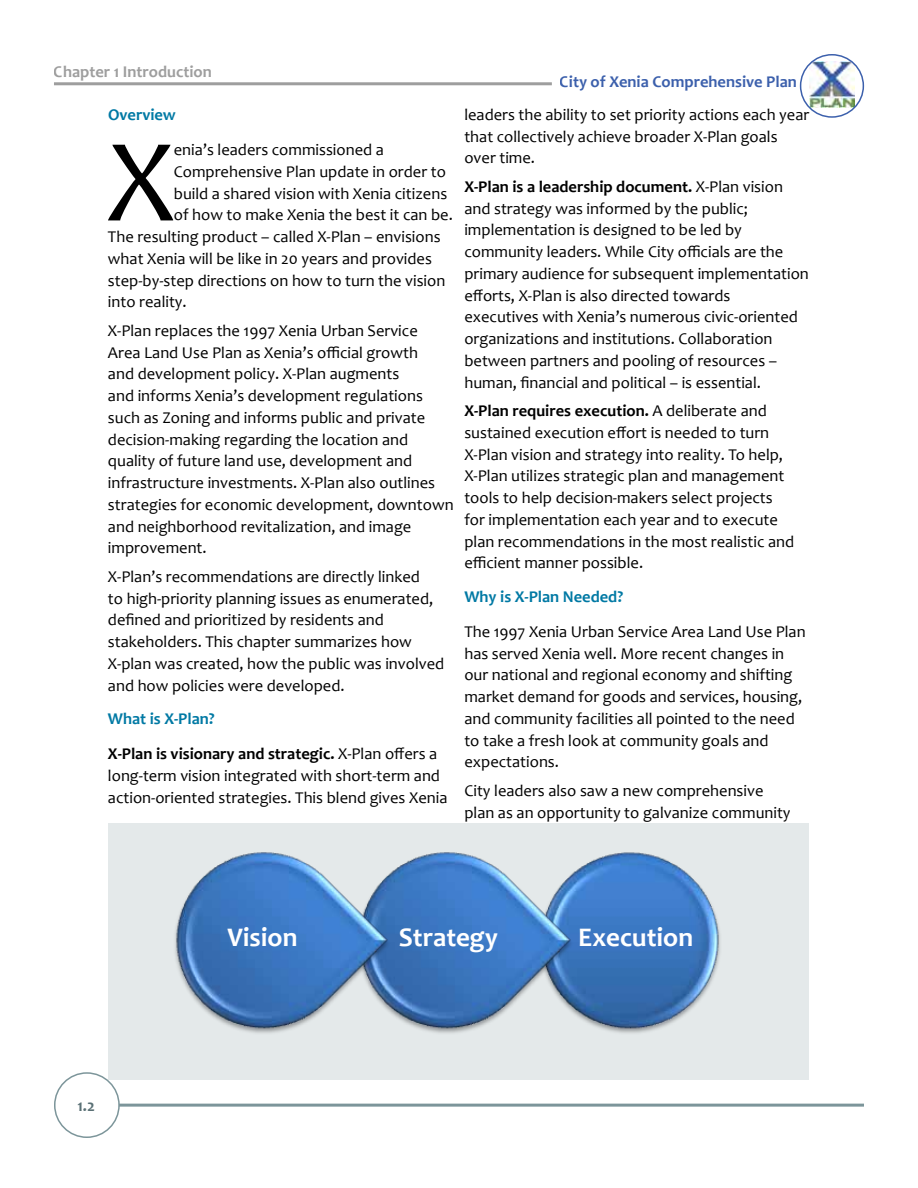
<style>
.page{position:relative;width:918px;height:1188px;background:#fff}
.page>*{position:absolute;margin:0;border:0;box-sizing:border-box;transform-origin:0 0}
.t1{font:119.1px "Candara";color:#000}
.t2{font:700 27px "Candara";color:#fff}
.t3{font:16.5px/21.8px "Candara";color:#000}
.t4{font:700 16.5px/35.2px "Candara";color:#000}
.t5{font:700 16.5px "Candara";color:#3c60ac}
.t6{font:700 16.5px "Candara";color:#0079a4}
.t7{font:700 16.5px "Candara";color:#9e9e9e}
.t8{font:700 16.5px "Candara";color:#5a7075}
.s1{color:#0079a4}
.s2{font-weight:400}
.s3{font-weight:700}
</style>
<div class="page">
<div style="left:108px;top:824px;width:700px;height:256px;background:#e4e9ea"></div>
<img style="left:578px;top:852px;width:142px;height:181px">
<img style="left:395px;top:852px;width:183px;height:181px">
<img style="left:175px;top:852px;width:220px;height:181px">
<svg style="left:801px;top:55px;width:62px;height:62px"></svg>
<img style="left:809px;top:62px;width:46px;height:45px">
<div style="left:800px;top:54px;width:64px;height:64px;border:2px solid #3c60ac;border-radius:50%"></div>
<hr style="left:54px;top:82px;width:498px;height:3px;background:#9e9e9e">
<hr style="left:54px;top:1104px;width:810px;height:3px;background:#7c959a">
<div style="left:55px;top:1073px;width:64px;height:64px;background:#fff;border-radius:50%"></div>
<div style="left:54px;top:1072px;width:66px;height:66px;border:2px solid #7c959a;border-radius:50%"></div>
<p class="t7" style="left:54px;top:61px;width:159px">Chapter 1 Introduction</p>
<p class="t6" style="left:108px;top:104px;width:69px">Overview</p>
<h1 class="t1" style="left:107px;top:107px;width:68px">X</h1>
<p class="t3" style="left:174px;top:139px;width:212px">enia’s leaders commissioned a</p>
<p class="t3" style="left:174px;top:161px;width:274px">Comprehensive Plan update in order to</p>
<p class="t3" style="left:174px;top:182px;width:275px">build a shared vision with Xenia citizens</p>
<p class="t3" style="left:174px;top:204px;width:281px">of how to make Xenia the best it can be.</p>
<p class="t3" style="left:108px;top:226px;width:334px">The resulting product – called X-Plan – envisions</p>
<p class="t3" style="left:108px;top:248px;width:326px">what Xenia will be like in 20 years and provides</p>
<p class="t3" style="left:108px;top:269px;width:339px">step-by-step directions on how to turn the vision</p>
<p class="t3" style="left:108px;top:291px;width:80px">into reality.</p>
<p class="t3" style="left:108px;top:320px;width:347px">X-Plan replaces the 1997 Xenia Urban Service Area Land Use Plan as Xenia’s official growth<br>and development policy. X-Plan augments<br>and informs Xenia’s development regulations such as Zoning and informs public and private decision-making regarding the location and quality of future land use, development and infrastructure investments. X-Plan also outlines strategies for economic development, downtown and neighborhood revitalization, and image improvement.</p>
<p class="t3" style="left:108px;top:566px;width:338px">X-Plan’s recommendations are directly linked<br>to high-priority planning issues as enumerated, defined and prioritized by residents and stakeholders. This chapter summarizes how X-plan was created, how the public was involved and how policies were developed.</p>
<p class="t4" style="left:108px;top:701px;width:331px"><span class="s1">What is X-Plan?<br></span>X-Plan is visionary and strategic. <span class="s2">X-Plan offers a</span></p>
<p class="t3" style="left:108px;top:765px;width:341px">long-term vision integrated with short-term and action-oriented strategies. This blend gives Xenia</p>
<p class="t5" style="left:560px;top:71px;width:239px">City of Xenia Comprehensive Plan</p>
<p class="t3" style="left:464px;top:103px;width:346px">leaders the ability to set priority actions each year that collectively achieve broader X-Plan goals over time.</p>
<p class="t3" style="left:464px;top:175px;width:346px"><span class="s3">X-Plan is a leadership document.</span> X-Plan vision and strategy was informed by the public; implementation is designed to be led by community leaders. While City officials are the primary audience for subsequent implementation efforts, X-Plan is also directed towards executives with Xenia’s numerous civic-oriented organizations and institutions. Collaboration between partners and pooling of resources – human, financial and political – is essential.</p>
<p class="t3" style="left:464px;top:400px;width:331px"><span class="s3">X-Plan requires execution.</span> A deliberate and sustained execution effort is needed to turn X-Plan vision and strategy into reality. To help, X-Plan utilizes strategic plan and management tools to help decision-makers select projects for implementation each year and to execute plan recommendations in the most realistic and efficient manner possible.</p>
<p class="t6" style="left:464px;top:586px;width:160px">Why is X-Plan Needed?</p>
<p class="t3" style="left:464px;top:620px;width:343px">The 1997 Xenia Urban Service Area Land Use Plan has served Xenia well. More recent changes in our national and regional economy and shifting market demand for goods and services, housing, and community facilities all pointed to the need to take a fresh look at community goals and expectations.</p>
<p class="t3" style="left:464px;top:779px;width:328px">City leaders also saw a new comprehensive plan as an opportunity to galvanize community</p>
<p class="t8" style="left:77px;top:1095px;width:19px">1.2</p>
<h2 class="t2" style="left:227px;top:920px;width:72px">Vision</h2>
<h2 class="t2" style="left:399px;top:920px;width:101px">Strategy</h2>
<h2 class="t2" style="left:578px;top:920px;width:117px">Execution</h2>
</div>
